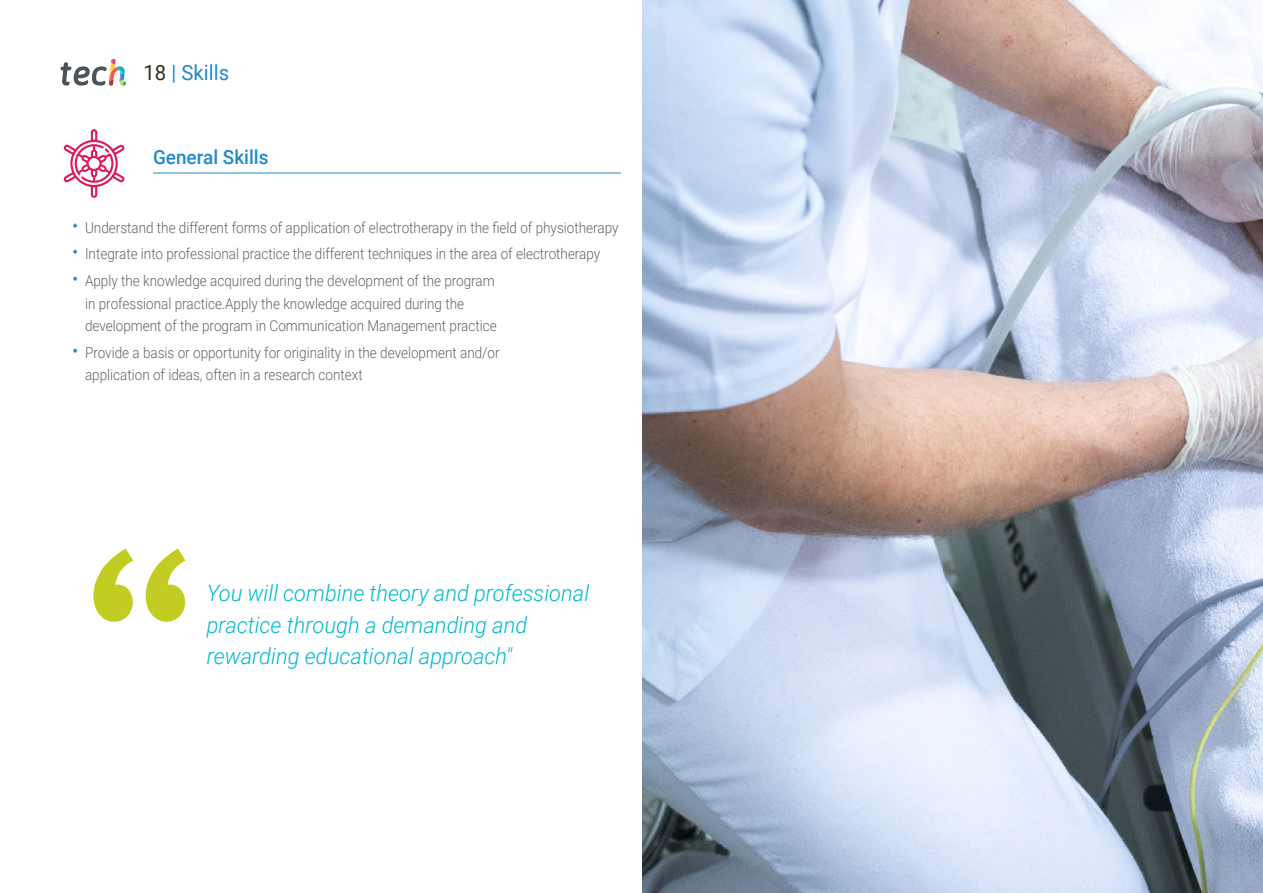
<style>
.page{position:relative;width:1263px;height:893px;background:#fff}
.page>*{position:absolute;margin:0;border:0;box-sizing:border-box;transform-origin:0 0}
.t1{font:italic 300 22.5px/31.5px "Roboto";color:#00bacf}
.t2{font:21px "Roboto";color:#2289ca}
.t3{font:500 19.5px "Roboto";color:#2289ca}
.t4{font:300 15px/26.7px "Roboto";color:#61646a;scale:.9 1}
.s1{color:#312e20}
</style>
<div class="page">
<hr style="left:153px;top:173px;width:468px;height:1px;background:#2289ca">
<svg style="left:63px;top:129px;width:61px;height:69px"></svg>
<svg style="left:61px;top:59px;width:65px;height:27px"></svg>
<img style="left:642px;top:0;width:621px;height:893px">
<svg style="left:93px;top:549px;width:92px;height:73px"></svg>
<h2 class="t2" style="left:144px;top:57px;width:87px"><span class="s1">18</span> | Skills</h2>
<h3 class="t3" style="left:153px;top:143px;width:117px">General Skills</h3>
<p class="t4" style="left:85px;top:213px;width:594px">Understand the different forms of application of electrotherapy in the field of physiotherapy<br>Integrate into professional practice the different techniques in the area of electrotherapy<br>Apply the knowledge acquired during the development of the program</p>
<p class="t4" style="left:85px;top:292px;width:459px;line-height:22.5px">in professional practice.Apply the knowledge acquired during the development of the program in Communication Management practice</p>
<p class="t4" style="left:85px;top:341px;width:462px;line-height:22.5px">Provide a basis or opportunity for originality in the development and/or application of ideas, often in a research context</p>
<h1 class="t1" style="left:207px;top:576px;width:384px">You will combine theory and professional practice through a demanding and rewarding educational approach"</h1>
</div>
